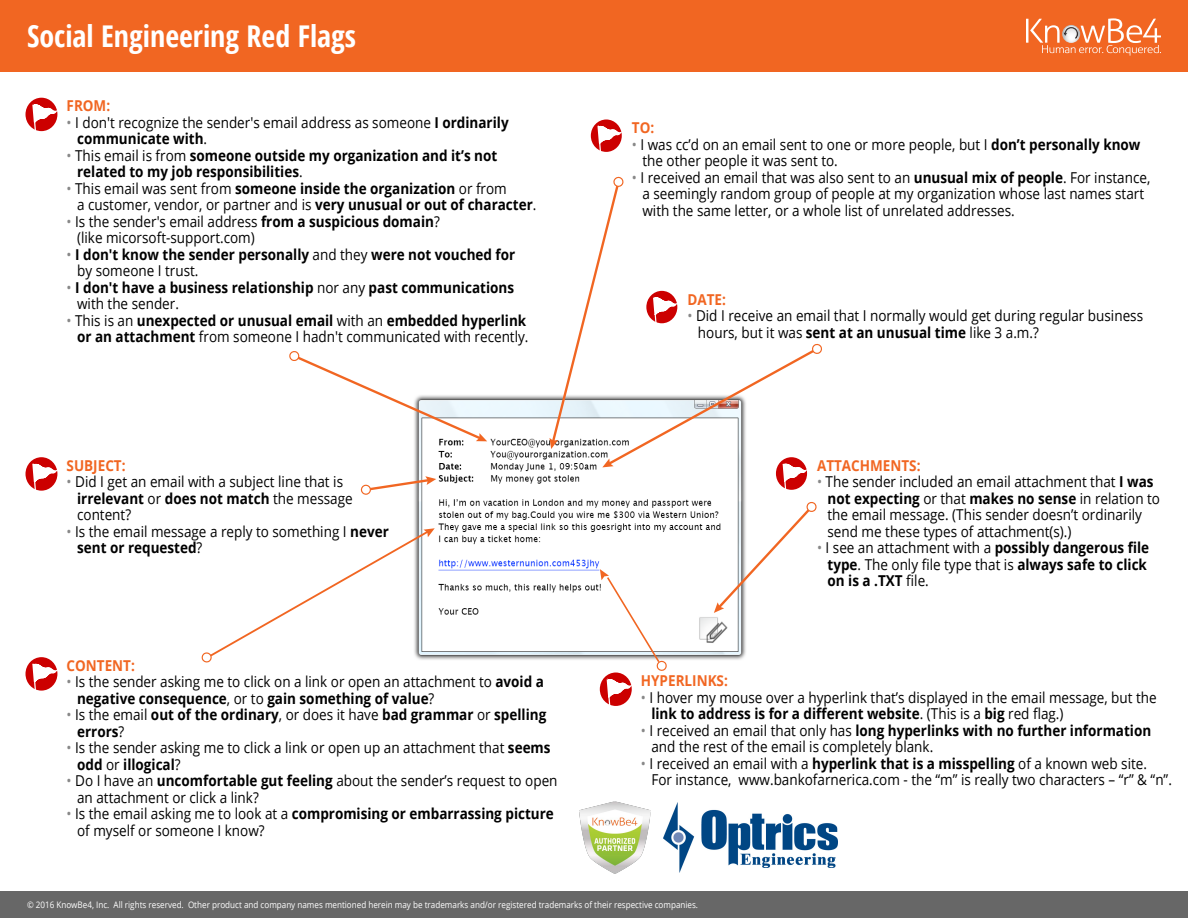
<style>
.page{position:relative;width:1188px;height:918px;background:#fff}
.page>*{position:absolute;margin:0;border:0;box-sizing:border-box;transform-origin:0 0}
.t1{font:700 condensed 30px "Open Sans";color:#fff}
.t2{font:15px/16.5px "Open Sans";color:#000;scale:.9 1}
.t3{font:700 15px/16.5px "Open Sans";color:#000;scale:.9 1}
.t4{font:700 15px "Open Sans";color:#f16622;scale:.9 1}
.t5{font:9px "Open Sans";color:#fff;scale:.9 1}
.s1{color:#888}
.s2{font-weight:700}
.s3{font-weight:400;color:#888}
.s4{font-weight:400}
</style>
<div class="page">
<img style="left:414px;top:395px;width:332px;height:265px">
<svg style="left:289px;top:351px;width:198px;height:91px"></svg>
<svg style="left:361px;top:476px;width:75px;height:19px"></svg>
<svg style="left:201px;top:528px;width:234px;height:135px"></svg>
<svg style="left:714px;top:501px;width:103px;height:112px"></svg>
<div style="left:26px;top:98px;width:31px;height:33px;background:#c00;border-radius:50%"></div>
<svg style="left:32px;top:104px;width:26px;height:28px"></svg>
<div style="left:26px;top:457px;width:31px;height:34px;background:#c00;border-radius:50%"></div>
<svg style="left:32px;top:463px;width:26px;height:28px"></svg>
<svg style="left:600px;top:569px;width:72px;height:137px"></svg>
<div style="left:26px;top:657px;width:31px;height:34px;background:#c00;border-radius:50%"></div>
<svg style="left:32px;top:663px;width:26px;height:28px"></svg>
<svg style="left:549px;top:176px;width:273px;height:316px"></svg>
<div style="left:591px;top:120px;width:31px;height:32px;background:#c00;border-radius:50%"></div>
<svg style="left:597px;top:126px;width:25px;height:26px"></svg>
<div style="left:0;top:0;width:1188px;height:71px;background:#f16622"></div>
<div style="left:0;top:891px;width:1188px;height:27px;background:#676767"></div>
<svg style="left:1026px;top:18px;width:135px;height:38px"></svg>
<img style="left:663px;top:803px;width:174px;height:69px">
<img style="left:579px;top:801px;width:72px;height:73px">
<h1 class="t1" style="left:27px;top:15px;width:331px">Social Engineering Red Flags</h1>
<p class="t4" style="left:67px;top:95px;width:50px">FROM:</p>
<p class="t2" style="left:77px;top:114px;width:481px;text-indent:-11px"><span class="s1">•</span> I don't recognize the sender's email address as someone <span class="s2">I ordinarily communicate with</span>.</p>
<p class="t3" style="left:77px;top:147px;width:468px;text-indent:-11px"><span class="s3">•</span> <span class="s4">This email is from</span> someone outside my organization and it’s not related to my job responsibilities<span class="s4">.</span></p>
<p class="t2" style="left:77px;top:180px;width:512px;text-indent:-11px"><span class="s1">•</span> This email was sent from <span class="s2">someone inside the organization</span> or from<br>a customer, vendor, or partner and is <span class="s2">very unusual or out of character</span>.</p>
<p class="t2" style="left:77px;top:213px;width:404px;text-indent:-11px"><span class="s1">•</span> Is the sender's email address <span class="s2">from a suspicious domain</span>? (like micorsoft-support.com)</p>
<p class="t3" style="left:77px;top:246px;width:488px;text-indent:-11px"><span class="s3">•</span> I don't know the sender personally <span class="s4">and they</span> were not vouched for <span class="s4">by someone I trust.</span></p>
<p class="t3" style="left:77px;top:279px;width:487px;text-indent:-11px"><span class="s3">•</span> I don't have a business relationship <span class="s4">nor any</span> past communications <span class="s4">with the sender.</span></p>
<p class="t2" style="left:67px;top:312px;width:515px;text-align:right"><span class="s1">•</span> This is an <span class="s2">unexpected or unusual email</span> with an <span class="s2">embedded hyperlink or an attachment</span> from someone I hadn't communicated with recently.</p>
<p class="t4" style="left:67px;top:455px;width:67px">SUBJECT:</p>
<p class="t2" style="left:77px;top:473px;width:308px;text-indent:-11px"><span class="s1">•</span> Did I get an email with a subject line that is <span class="s2">irrelevant</span> or <span class="s2">does not match</span> the message content?</p>
<p class="t2" style="left:77px;top:523px;width:348px;text-indent:-11px"><span class="s1">•</span> Is the email message a reply to something I <span class="s2">never sent or requested</span>?</p>
<p class="t4" style="left:67px;top:655px;width:77px">CONTENT:</p>
<p class="t2" style="left:77px;top:673px;width:520px;text-indent:-11px"><span class="s1">•</span> Is the sender asking me to click on a link or open an attachment to <span class="s2">avoid a negative consequence</span>, or to <span class="s2">gain something of value</span>?</p>
<p class="t3" style="left:77px;top:706px;width:523px;text-indent:-11px"><span class="s3">•</span> <span class="s4">Is the email</span> out of the ordinary<span class="s4">, or does it have</span> bad grammar <span class="s4">or</span> spelling errors<span class="s4">?</span></p>
<p class="t2" style="left:77px;top:739px;width:528px;text-indent:-11px"><span class="s1">•</span> Is the sender asking me to click a link or open up an attachment that <span class="s2">seems odd</span> or <span class="s2">illogical</span>?</p>
<p class="t2" style="left:77px;top:772px;width:535px;text-indent:-11px"><span class="s1">•</span> Do I have an <span class="s2">uncomfortable gut feeling</span> about the sender’s request to open an attachment or click a link?</p>
<p class="t2" style="left:77px;top:805px;width:531px;text-indent:-11px"><span class="s1">•</span> Is the email asking me to look at a <span class="s2">compromising or embarrassing picture </span>of myself or someone I know?</p>
<p class="t4" style="left:632px;top:117px;width:26px">TO:</p>
<p class="t2" style="left:642px;top:136px;width:555px;text-indent:-11px"><span class="s1">•</span> I was cc’d on an email sent to one or more people, but I <span class="s2">don’t personally know </span>the other people it was sent to.</p>
<p class="t2" style="left:642px;top:169px;width:566px;text-indent:-11px"><span class="s1">•</span> I received an email that was also sent to an <span class="s2">unusual mix of people</span>. For instance, a seemingly random group of people at my organization whose last names start with the same letter, or a whole list of unrelated addresses.</p>
<p class="t4" style="left:687px;top:289px;width:44px">DATE:</p>
<p class="t2" style="left:698px;top:307px;width:496px;text-indent:-11px"><span class="s1">•</span> Did I receive an email that I normally would get during regular business hours, but it was <span class="s2">sent at an unusual time</span> like 3 a.m.?</p>
<p class="t4" style="left:817px;top:455px;width:117px">ATTACHMENTS:</p>
<p class="t2" style="left:828px;top:473px;width:371px;text-indent:-11px"><span class="s1">•</span> The sender included an email attachment that <span class="s2">I was not expecting</span> or that <span class="s2">makes no sense</span> in relation to the email message. (This sender doesn’t ordinarily send me these types of attachment(s).)</p>
<p class="t3" style="left:828px;top:539px;width:359px;text-indent:-11px"><span class="s3">•</span> <span class="s4">I see an attachment with a</span> possibly dangerous file type<span class="s4">. The only file type that is</span> always safe to click on is a .TXT <span class="s4">file.</span></p>
<p class="t4" style="left:641px;top:670px;width:98px">HYPERLINKS:</p>
<p class="t2" style="left:651px;top:689px;width:563px;text-indent:-11px"><span class="s1">•</span> I hover my mouse over a hyperlink that’s displayed in the email message, but the <span class="s2">link to address is for a different website</span>. (This is a <span class="s2">big</span> red flag.)</p>
<p class="t2" style="left:651px;top:722px;width:557px;text-indent:-11px"><span class="s1">•</span> I received an email that only has <span class="s2">long hyperlinks with no further information </span>and the rest of the email is completely blank.</p>
<p class="t2" style="left:651px;top:755px;width:580px;text-indent:-11px"><span class="s1">•</span> I received an email with a <span class="s2">hyperlink that is a misspelling</span> of a known web site.<br>For instance, www.bankofarnerica.com - the “m” is really two characters – “r” &amp; “n”.</p>
<p class="t5" style="left:27px;top:898px;width:747px">© 2016 KnowBe4, Inc. All rights reserved. Other product and company names mentioned herein may be trademarks and/or registered trademarks of their respective companies.</p>
</div>
